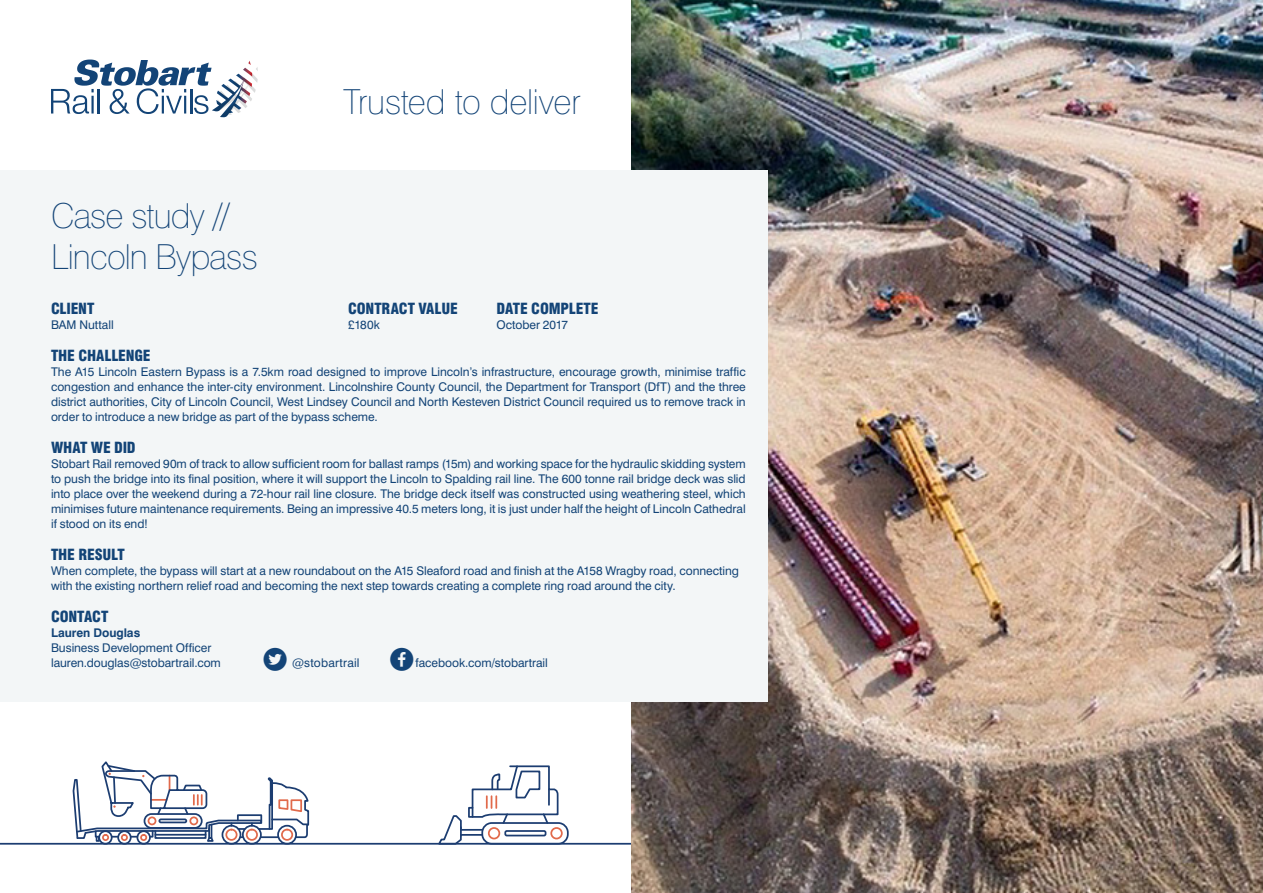
<style>
.page{position:relative;width:1263px;height:893px;background:#fff}
.page>*{position:absolute;margin:0;border:0;box-sizing:border-box;transform-origin:0 0}
.t1{font:100 34.5px/40.5px "Swiss 721 BT";letter-spacing:-.025em;color:#134477}
.t2{font:900 condensed 15px "Swiss 721 BT";letter-spacing:-.015em;color:#134477}
.t3{font:12px/15px "Swiss 721 BT";letter-spacing:-.005em;color:#134477;text-align:justify}
.t4{font:12px "Swiss 721 BT";letter-spacing:.015em;color:#134477}
.s1{font-weight:700}
.s2{font-family:"Smartphone Pro";font-size:24px}
</style>
<div class="page">
<hr style="left:0;top:843px;width:891px;height:2px;background:#1c3d71">
<div style="left:277px;top:825px;width:20px;height:20px;border:2px solid #1c3d71;border-radius:50%"></div>
<div style="left:242px;top:825px;width:20px;height:20px;border:2px solid #1c3d71;border-radius:50%"></div>
<div style="left:222px;top:825px;width:19px;height:20px;border:2px solid #1c3d71;border-radius:50%"></div>
<div style="left:137px;top:830px;width:14px;height:15px;border:2px solid #1c3d71;border-radius:50%"></div>
<div style="left:117px;top:830px;width:15px;height:15px;border:2px solid #1c3d71;border-radius:50%"></div>
<div style="left:98px;top:830px;width:15px;height:15px;border:2px solid #1c3d71;border-radius:50%"></div>
<svg style="left:72px;top:762px;width:238px;height:81px"></svg>
<div style="left:481px;top:822px;width:88px;height:23px;border:2px solid #1c3d71;border-radius:10px"></div>
<div style="left:550px;top:827px;width:13px;height:12px;border:2px solid #e16a4b;border-radius:50%"></div>
<svg style="left:436px;top:765px;width:123px;height:80px"></svg>
<img style="left:631px;top:0;width:632px;height:893px">
<div style="left:0;top:170px;width:767px;height:532px;background:#f3f6f7"></div>
<svg style="left:51px;top:60px;width:207px;height:57px"></svg>
<p class="t1" style="left:343px;top:81px;width:239px">Trusted to deliver</p>
<p class="t1" style="left:51px;top:196px;width:209px">Case study //<br>Lincoln Bypass</p>
<p class="t2" style="left:51px;top:299px;width:45px">CLIENT</p>
<p class="t2" style="left:348px;top:299px;width:111px">CONTRACT VALUE</p>
<p class="t2" style="left:497px;top:299px;width:104px">DATE COMPLETE</p>
<p class="t3" style="left:51px;top:317px;width:64px">BAM Nuttall</p>
<p class="t3" style="left:348px;top:317px;width:33px">£180k</p>
<p class="t3" style="left:497px;top:317px;width:73px">October 2017</p>
<p class="t2" style="left:51px;top:346px;width:101px">THE CHALLENGE</p>
<p class="t3" style="left:51px;top:364px;width:696px">The A15 Lincoln Eastern Bypass is a 7.5km road designed to improve Lincoln’s infrastructure, encourage growth, minimise traffic congestion and enhance the inter-city environment. Lincolnshire County Council, the Department for Transport (DfT) and the three district authorities, City of Lincoln Council, West Lindsey Council and North Kesteven District Council required us to remove track in order to introduce a new bridge as part of the bypass scheme.</p>
<p class="t2" style="left:51px;top:438px;width:86px">WHAT WE DID</p>
<p class="t3" style="left:51px;top:456px;width:696px">Stobart Rail removed 90m of track to allow sufficient room for ballast ramps (15m) and working space for the hydraulic skidding system to push the bridge into its final position, where it will support the Lincoln to Spalding rail line. The 600 tonne rail bridge deck was slid into place over the weekend during a 72-hour rail line closure. The bridge deck itself was constructed using weathering steel, which minimises future maintenance requirements. Being an impressive 40.5 meters long, it is just under half the height of Lincoln Cathedral if stood on its end!</p>
<p class="t2" style="left:51px;top:545px;width:75px">THE RESULT</p>
<p class="t3" style="left:51px;top:563px;width:689px">When complete, the bypass will start at a new roundabout on the A15 Sleaford road and finish at the A158 Wragby road, connecting with the existing northern relief road and becoming the next step towards creating a complete ring road around the city.</p>
<p class="t2" style="left:51px;top:607px;width:59px">CONTACT</p>
<p class="t3" style="left:51px;top:625px;width:162px"><span class="s1">Lauren Douglas<br></span>Business Development Officer</p>
<p class="t3" style="left:51px;top:655px;width:171px">lauren.douglas@stobartrail.com</p>
<p class="t4" style="left:264px;top:655px;width:97px"><span class="s2">t</span> @stobartrail</p>
<p class="t3" style="left:390px;top:655px;width:159px"><span class="s2">f</span> facebook.com/stobartrail</p>
</div>
